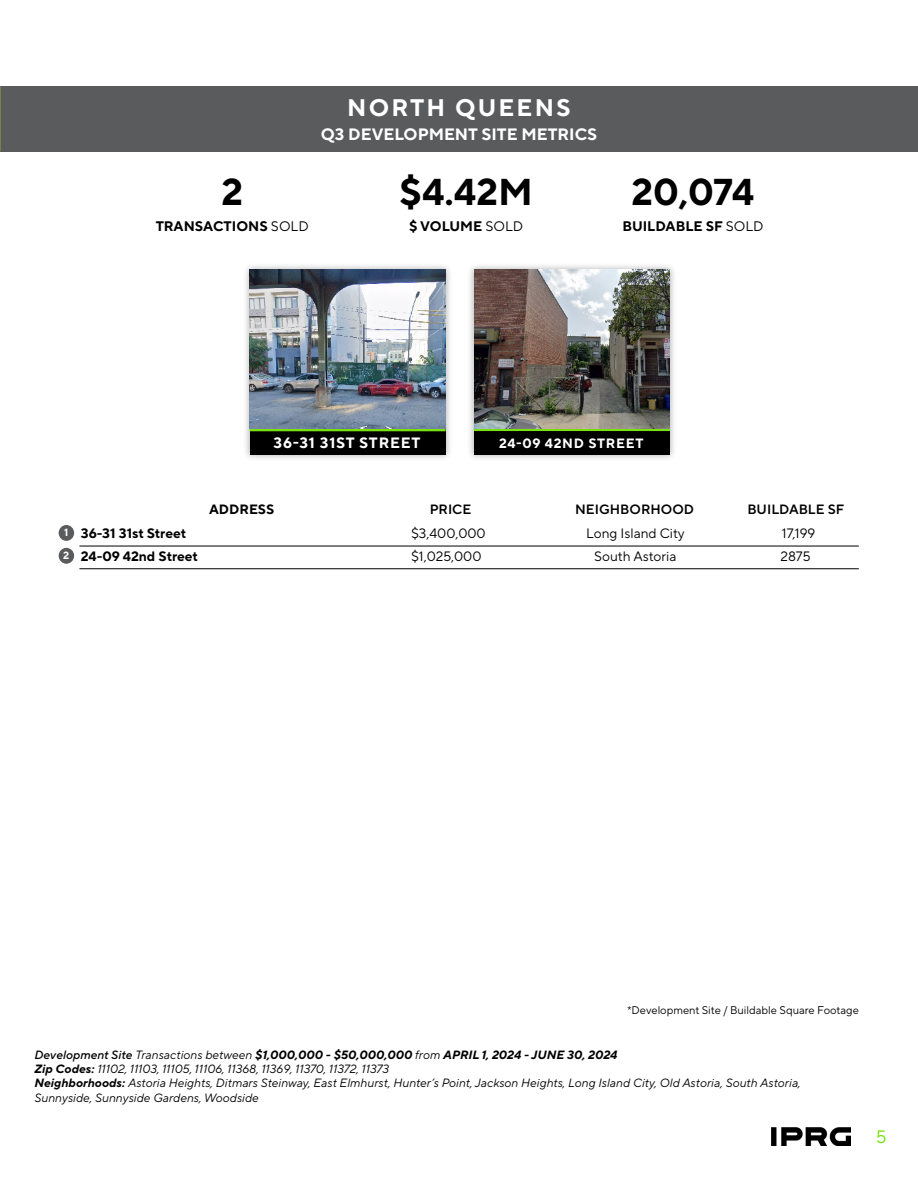
<style>
.page{position:relative;width:918px;height:1188px;background:#fff}
.page>*{position:absolute;margin:0;border:0;box-sizing:border-box;transform-origin:0 0}
.t1{font:700 37.35px "TT Norms Pro";color:#000}
.t2{font:700 24px "TT Norms Pro";letter-spacing:.09em;color:#fff}
.t3{font:18px "TT Norms Pro";color:#78e10f}
.t4{font:700 16.5px "TT Norms Pro";color:#fff}
.t5{font:700 15px "TT Norms Pro";letter-spacing:.05em;color:#fff}
.t6{font:700 13.8px "TT Norms Pro";color:#000}
.t7{font:13.65px "TT Norms Pro";color:#000}
.t8{font:700 13.65px "TT Norms Pro";color:#000}
.t9{font:13.5px "TT Norms Pro Dm Bd";color:#000}
.t10{font:700 13.5px "TT Norms Pro";letter-spacing:.05em;color:#fff}
.t11{font:700 13.5px "TT Norms Pro";color:#000}
.t12{font:italic 12px "TT Norms Pro";color:#000}
.t13{font:italic 700 12px "TT Norms Pro";color:#000}
.t14{font:11.1px "TT Norms Pro";color:#000}
.t15{font:700 10.5px "TT Norms Pro";color:#fff}
.s1{font-weight:400}
.s2{font-weight:500}
.s3{font-weight:700}
</style>
<div class="page">
<img style="left:772px;top:1127px;width:78px;height:19px">
<div style="left:0;top:86px;width:918px;height:65px;background:#5a5b5d"></div>
<hr style="left:79px;top:546px;width:780px;height:1px;background:#000">
<hr style="left:79px;top:569px;width:780px;height:1px;background:#000">
<div style="left:59px;top:525px;width:15px;height:16px;background:#5a5b5d;border-radius:50%"></div>
<div style="left:59px;top:548px;width:15px;height:16px;background:#5a5b5d;border-radius:50%"></div>
<div style="left:242px;top:262px;width:211px;height:200px;background:#000;opacity:.31"></div>
<div style="left:250px;top:270px;width:196px;height:185px;background:#000"></div>
<hr style="left:250px;top:428px;width:196px;height:3px;background:#78e10f">
<img style="left:250px;top:270px;width:196px;height:158px">
<div style="left:467px;top:262px;width:210px;height:200px;background:#000;opacity:.31"></div>
<div style="left:474px;top:270px;width:196px;height:185px;background:#000"></div>
<hr style="left:474px;top:428px;width:196px;height:3px;background:#78e10f">
<img style="left:474px;top:270px;width:196px;height:158px">
<p class="t1" style="left:221px;top:165px;width:23px">2</p>
<p class="t6" style="left:156px;top:216px;width:155px">TRANSACTIONS <span class="s1">SOLD</span></p>
<p class="t2" style="left:347px;top:89px;width:225px">NORTH QUEENS</p>
<p class="t4" style="left:321px;top:122px;width:278px">Q3 DEVELOPMENT SITE METRICS</p>
<p class="t1" style="left:399px;top:165px;width:135px">$4.42M</p>
<p class="t6" style="left:409px;top:216px;width:116px">$ VOLUME <span class="s1">SOLD</span></p>
<p class="t1" style="left:631px;top:165px;width:124px">20,074</p>
<p class="t6" style="left:622px;top:216px;width:143px">BUILDABLE SF <span class="s1">SOLD</span></p>
<p class="t5" style="left:274px;top:432px;width:148px">36-31 31ST STREET</p>
<p class="t10" style="left:499px;top:433px;width:146px">24-09 42ND STREET</p>
<p class="t15" style="left:64px;top:525px;width:6px">1</p>
<p class="t15" style="left:63px;top:548px;width:8px">2</p>
<p class="t8" style="left:81px;top:524px;width:107px">36-31 31st Street</p>
<p class="t8" style="left:81px;top:547px;width:119px">24-09 42nd Street</p>
<p class="t11" style="left:209px;top:500px;width:67px">ADDRESS</p>
<p class="t9" style="left:430px;top:500px;width:43px">PRICE</p>
<p class="t9" style="left:575px;top:500px;width:120px">NEIGHBORHOOD</p>
<p class="t7" style="left:411px;top:524px;width:76px">$3,400,000</p>
<p class="t7" style="left:411px;top:547px;width:72px">$1,025,000</p>
<p class="t7" style="left:586px;top:524px;width:100px">Long Island City</p>
<p class="t7" style="left:594px;top:547px;width:84px">South Astoria</p>
<p class="t9" style="left:747px;top:500px;width:98px">BUILDABLE SF</p>
<p class="t7" style="left:782px;top:524px;width:35px">17,199</p>
<p class="t7" style="left:781px;top:547px;width:32px">2875</p>
<p class="t14" style="left:627px;top:1002px;width:233px">*Development Site / Buildable Square Footage</p>
<p class="t13" style="left:35px;top:1046px;width:585px"><span class="s2">Development Site</span> <span class="s1">Transactions between</span> $1,000,000 - $50,000,000 <span class="s1">from</span> APRIL 1, 2024 - JUNE 30, 2024</p>
<p class="t12" style="left:35px;top:1060px;width:356px"><span class="s3">Zip Codes:</span> 11102, 11103, 11105, 11106, 11368, 11369, 11370, 11372, 11373</p>
<p class="t12" style="left:35px;top:1075px;width:768px"><span class="s3">Neighborhoods:</span> Astoria Heights, Ditmars Steinway, East Elmhurst, Hunter’s Point, Jackson Heights, Long Island City, Old Astoria, South Astoria,</p>
<p class="t12" style="left:35px;top:1089px;width:226px">Sunnyside, Sunnyside Gardens, Woodside</p>
<h3 class="t3" style="left:876px;top:1124px;width:12px">5</h3>
</div>
